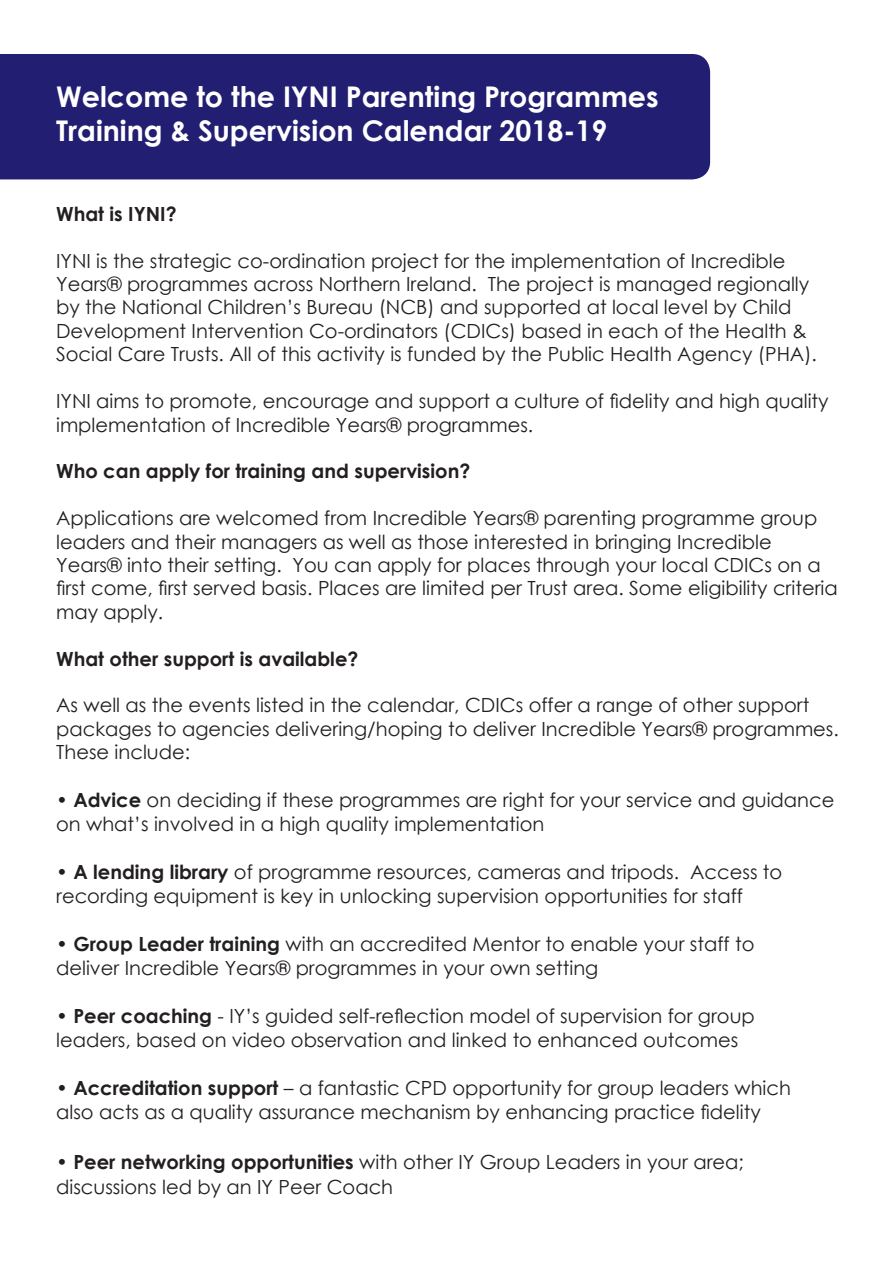
<style>
.page{position:relative;width:893px;height:1263px;background:#fff}
.page>*{position:absolute;margin:0;border:0;box-sizing:border-box;transform-origin:0 0}
.t1{font:700 28.5px/34.2px "Century Gothic";color:#fff}
.t2{font:19.5px/23.4px "Century Gothic";color:#231f20}
.t3{font:700 19.5px "Century Gothic";color:#231f20}
.s1{font-weight:700}
</style>
<div class="page">
<div style="left:0;top:54px;width:710px;height:125px;background:#221e72"></div>
<p class="t1" style="left:56px;top:79px;width:604px">Welcome to the IYNI Parenting Programmes<br>Training &amp; Supervision Calendar 2018-19</p>
<p class="t3" style="left:56px;top:199px;width:122px">What is IYNI?</p>
<p class="t2" style="left:56px;top:249px;width:755px">IYNI is the strategic co-ordination project for the implementation of Incredible<br>Years® programmes across Northern Ireland. The project is managed regionally</p>
<p class="t2" style="left:56px;top:295px;width:737px">by the National Children’s Bureau (NCB) and supported at local level by Child</p>
<p class="t2" style="left:56px;top:319px;width:752px">Development Intervention Co-ordinators (CDICs) based in each of the Health &amp;</p>
<p class="t2" style="left:56px;top:342px;width:762px">Social Care Trusts. All of this activity is funded by the Public Health Agency (PHA).</p>
<p class="t2" style="left:56px;top:389px;width:774px">IYNI aims to promote, encourage and support a culture of fidelity and high quality implementation of Incredible Years® programmes.</p>
<p class="t3" style="left:56px;top:456px;width:416px">Who can apply for training and supervision?</p>
<p class="t2" style="left:56px;top:506px;width:783px">Applications are welcomed from Incredible Years® parenting programme group leaders and their managers as well as those interested in bringing Incredible Years® into their setting. You can apply for places through your local CDICs on a first come, first served basis. Places are limited per Trust area. Some eligibility criteria may apply.</p>
<p class="t3" style="left:56px;top:644px;width:304px">What other support is available?</p>
<p class="t2" style="left:56px;top:693px;width:784px">As well as the events listed in the calendar, CDICs offer a range of other support packages to agencies delivering/hoping to deliver Incredible Years® programmes.<br>These include:</p>
<p class="t2" style="left:56px;top:788px;width:780px;line-height:24px">• <span class="s1">Advice</span> on deciding if these programmes are right for your service and guidance on what’s involved in a high quality implementation</p>
<p class="t2" style="left:56px;top:860px;width:728px;line-height:24px">• <span class="s1">A lending library</span> of programme resources, cameras and tripods. Access to recording equipment is key in unlocking supervision opportunities for staff</p>
<p class="t2" style="left:56px;top:932px;width:700px">• <span class="s1">Group Leader training</span> with an accredited Mentor to enable your staff to</p>
<p class="t2" style="left:56px;top:956px;width:544px">deliver Incredible Years® programmes in your own setting</p>
<p class="t2" style="left:56px;top:1004px;width:700px;line-height:24px">• <span class="s1">Peer coaching</span> - IY’s guided self-reflection model of supervision for group leaders, based on video observation and linked to enhanced outcomes</p>
<p class="t2" style="left:56px;top:1076px;width:736px;line-height:24px">• <span class="s1">Accreditation support</span> – a fantastic CPD opportunity for group leaders which also acts as a quality assurance mechanism by enhancing practice fidelity</p>
<p class="t2" style="left:56px;top:1148px;width:689px;line-height:25.5px">• <span class="s1">Peer networking opportunities</span> with other IY Group Leaders in your area; discussions led by an IY Peer Coach</p>
</div>
